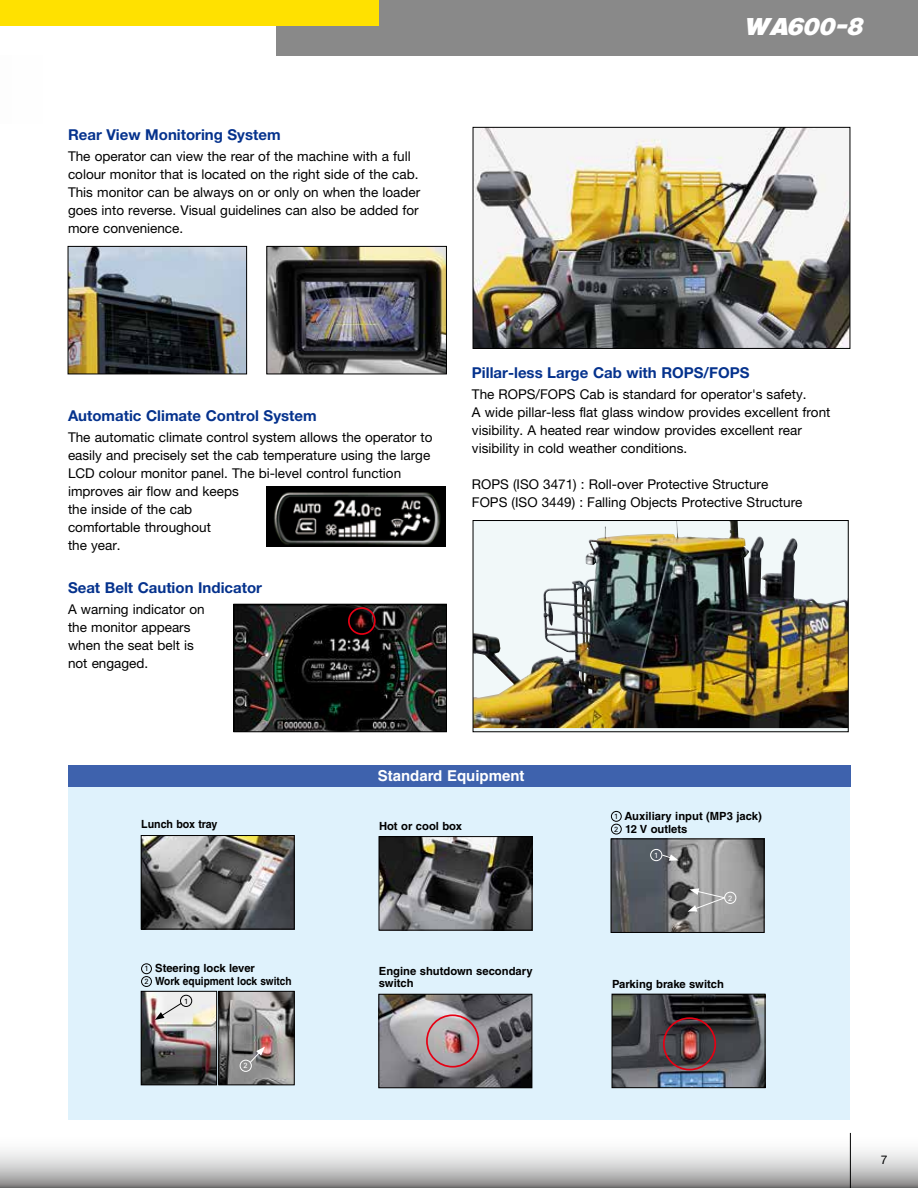
<style>
.page{position:relative;width:918px;height:1188px;background:#fff}
.page>*{position:absolute;margin:0;border:0;box-sizing:border-box;transform-origin:0 0}
.t1{font:italic 22.5px "Komatsu VI";letter-spacing:-.015em;color:#fff}
.t2{font:700 15px "Helvetica Neue LT Pro";color:#05328d}
.t3{font:700 15px "Helvetica LT Std";color:#fff}
.t4{font:13.5px/18px "Helvetica Neue LT Pro";color:#000}
.t5{font:12px "Helvetica Neue LT Pro";color:#000}
.t6{font:700 11.25px/12.8px "Helvetica LT Std";color:#000}
.t7{font:700 11.25px "Helvetica LT Std";color:#000;scale:.95 1}
.t8{font:7.5px "Univers";color:#fff}
.t9{font:7.5px "Univers";color:#000}
.s1{font-family:"Univers";font-weight:400;font-size:7.5px}
</style>
<div class="page">
<div style="left:68px;top:781px;width:782px;height:339px;background:#dff2fc"></div>
<img style="left:268px;top:488px;width:176px;height:57px">
<div style="left:266px;top:486px;width:180px;height:61px;border:1px solid #000"></div>
<img style="left:70px;top:248px;width:175px;height:124px">
<div style="left:68px;top:246px;width:179px;height:128px;border:1px solid #000"></div>
<img style="left:268px;top:248px;width:177px;height:124px">
<div style="left:266px;top:246px;width:181px;height:128px;border:1px solid #000"></div>
<img style="left:235px;top:606px;width:210px;height:124px">
<div style="left:233px;top:604px;width:214px;height:128px;border:1px solid #000"></div>
<div style="left:348px;top:607px;width:28px;height:28px;border:2px solid #e60013;border-radius:50%"></div>
<img style="left:475px;top:129px;width:373px;height:218px">
<div style="left:473px;top:127px;width:377px;height:222px;border:1px solid #000"></div>
<img style="left:475px;top:522px;width:372px;height:208px">
<img style="left:543px;top:522px;width:188px;height:131px">
<div style="left:473px;top:520px;width:376px;height:212px;border:1px solid #000"></div>
<div style="left:68px;top:766px;width:783px;height:21px;background:#3e62ad"></div>
<img style="left:143px;top:837px;width:150px;height:90px">
<div style="left:141px;top:835px;width:154px;height:94px;border:1px solid #000"></div>
<div style="left:611px;top:811px;width:11px;height:11px;border:1px solid #000;border-radius:50%"></div>
<div style="left:611px;top:824px;width:11px;height:10px;border:1px solid #000;border-radius:50%"></div>
<img style="left:613px;top:841px;width:149px;height:90px">
<div style="left:611px;top:839px;width:153px;height:94px;border:1px solid #000"></div>
<img style="left:380px;top:996px;width:150px;height:90px">
<div style="left:378px;top:994px;width:154px;height:94px;border:1px solid #000"></div>
<img style="left:381px;top:838px;width:149px;height:91px">
<div style="left:379px;top:836px;width:153px;height:95px;border:1px solid #000"></div>
<div style="left:141px;top:963px;width:11px;height:11px;border:1px solid #000;border-radius:50%"></div>
<div style="left:141px;top:976px;width:11px;height:11px;border:1px solid #000;border-radius:50%"></div>
<img style="left:143px;top:993px;width:72px;height:90px">
<div style="left:141px;top:991px;width:76px;height:94px;border:1px solid #000"></div>
<img style="left:220px;top:993px;width:73px;height:90px">
<div style="left:218px;top:991px;width:77px;height:94px;border:1px solid #000"></div>
<img style="left:614px;top:996px;width:149px;height:90px">
<div style="left:612px;top:994px;width:153px;height:94px;border:1px solid #000"></div>
<div style="left:426px;top:1014px;width:53px;height:54px;border:2px solid #e60013;border-radius:50%"></div>
<div style="left:663px;top:1017px;width:53px;height:53px;border:2px solid #e60013;border-radius:50%"></div>
<div style="left:650px;top:849px;width:12px;height:12px;border:1px solid #fff;border-radius:50%"></div>
<div style="left:180px;top:995px;width:12px;height:12px;border:1px solid #000;border-radius:50%"></div>
<div style="left:240px;top:1060px;width:12px;height:12px;border:1px solid #fff;border-radius:50%"></div>
<div style="left:724px;top:892px;width:12px;height:12px;border:1px solid #fff;border-radius:50%"></div>
<svg style="left:661px;top:854px;width:18px;height:7px"></svg>
<svg style="left:155px;top:1003px;width:27px;height:17px"></svg>
<svg style="left:249px;top:1047px;width:16px;height:16px"></svg>
<svg style="left:688px;top:888px;width:37px;height:24px"></svg>
<div style="left:276px;top:0;width:642px;height:55px;background:#898989"></div>
<div style="left:0;top:0;width:378px;height:25px;background:#ffe100"></div>
<svg style="left:0;top:1133px;width:918px;height:55px"></svg>
<hr style="left:850px;top:1133px;width:1px;height:55px;background:#000">
<p class="t2" style="left:68px;top:126px;width:214px">Rear View Monitoring System</p>
<p class="t4" style="left:68px;top:147px;width:354px">The operator can view the rear of the machine with a full colour monitor that is located on the right side of the cab.<br>This monitor can be always on or only on when the loader goes into reverse. Visual guidelines can also be added for more convenience.</p>
<h1 class="t1" style="left:747px;top:15px;width:119px">WA600-8</h1>
<p class="t2" style="left:68px;top:406px;width:250px">Automatic Climate Control System</p>
<p class="t4" style="left:68px;top:428px;width:366px">The automatic climate control system allows the operator to easily and precisely set the cab temperature using the large LCD colour monitor panel. The bi-level control function improves air flow and keeps<br>the inside of the cab<br>comfortable throughout<br>the year.</p>
<p class="t2" style="left:68px;top:578px;width:196px">Seat Belt Caution Indicator</p>
<p class="t4" style="left:68px;top:600px;width:138px">A warning indicator on the monitor appears when the seat belt is not engaged.</p>
<p class="t2" style="left:472px;top:364px;width:279px">Pillar-less Large Cab with ROPS/FOPS</p>
<p class="t4" style="left:472px;top:385px;width:360px">The ROPS/FOPS Cab is standard for operator's safety.<br>A wide pillar-less flat glass window provides excellent front visibility. A heated rear window provides excellent rear visibility in cold weather conditions.</p>
<p class="t4" style="left:472px;top:475px;width:332px">ROPS (ISO 3471) : Roll-over Protective Structure<br>FOPS (ISO 3449) : Falling Objects Protective Structure</p>
<p class="t3" style="left:378px;top:766px;width:148px">Standard Equipment</p>
<p class="t7" style="left:141px;top:818px;width:82px">Lunch box tray</p>
<p class="t6" style="left:614px;top:809px;width:149px"><span class="s1">1</span> Auxiliary input (MP3 jack)<br><span class="s1">2</span> 12 V outlets</p>
<p class="t6" style="left:379px;top:819px;width:85px">Hot or cool box</p>
<p class="t6" style="left:144px;top:962px;width:149px"><span class="s1">1</span> Steering lock lever<br><span class="s1">2</span> Work equipment lock switch</p>
<p class="t9" style="left:184px;top:996px;width:6px">1</p>
<p class="t8" style="left:244px;top:1061px;width:6px">2</p>
<p class="t6" style="left:379px;top:965px;width:155px;line-height:12px">Engine shutdown secondary switch</p>
<p class="t8" style="left:654px;top:851px;width:6px">1</p>
<p class="t8" style="left:728px;top:893px;width:6px">2</p>
<p class="t6" style="left:612px;top:977px;width:113px">Parking brake switch</p>
<p class="t5" style="left:881px;top:1153px;width:8px">7</p>
</div>
